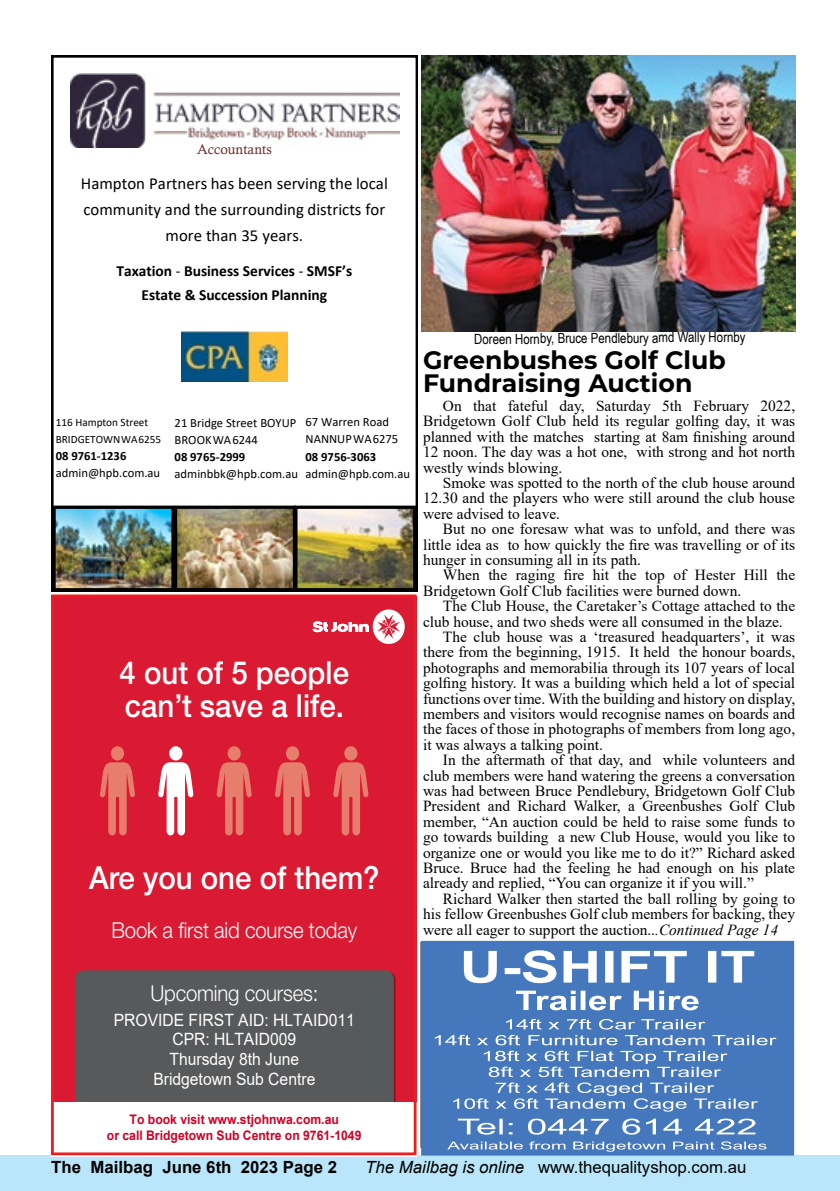
<style>
.page{position:relative;width:840px;height:1191px;background:#fff}
.page>*{position:absolute;margin:0;border:0;box-sizing:border-box;transform-origin:0 0}
.t1{font:500 31.8px/33.2px "Helvetica Neue";color:#fff;scale:.92 1}
.t2{font:700 25.2px/22.4px "Montserrat";color:#000}
.t3{font:300 22px "Helvetica Neue";letter-spacing:-.01em;color:#fff;scale:.92 1}
.t4{font:17px/19.6px "Arial";color:#fff;text-align:center;scale:.92 1}
.t5{font:16.8px/25.6px "Calibri";color:#000;text-align:center}
.t6{font:16.8px "Arial";color:#000}
.t7{font:700 16.8px "Arial";color:#000}
.t8{font:15.4px/15.4px "Times New Roman";color:#000;text-align:justify}
.t9{font:700 15.4px/23.6px "Calibri";color:#000;text-align:center}
.t10{font:14px "Arial Narrow";color:#000}
.t11{font:14px "Calisto";color:#6d2c2b}
.t12{font:700 13.2px/15.6px "Arial";color:#cf0026;text-align:center;scale:.92 1}
.t13{font:12.6px/17.2px "Calibri";color:#000}
.t14{font:700 12.6px "Calibri";color:#000}
.t15{font:11.2px/16.6px "Calibri";color:#000}
.s1{font-weight:400}
.s2{font-style:italic}
</style>
<div class="page">
<div style="left:1px;top:1155px;width:838px;height:36px;background:#b9e6fa"></div>
<div style="left:422px;top:942px;width:370px;height:212px;background:#47b"></div>
<div style="left:421px;top:940px;width:372px;height:215px;border:3px solid #47b"></div>
<svg style="left:463px;top:950px;width:290px;height:60px"></svg>
<svg style="left:434px;top:1019px;width:342px;height:92px"></svg>
<svg style="left:447px;top:1118px;width:319px;height:33px"></svg>
<svg style="left:52px;top:56px;width:365px;height:536px"></svg>
<img style="left:178px;top:509px;width:114px;height:78px">
<div style="left:174px;top:505px;width:122px;height:86px;border:3px solid #000"></div>
<div style="left:52px;top:596px;width:365px;height:505px;background:#da1a32"></div>
<div style="left:75px;top:970px;width:318px;height:144px;background:#58595b;border-radius:9px"></div>
<div style="left:169px;top:746px;width:13px;height:14px;background:#fff;border-radius:50%"></div>
<svg style="left:158px;top:762px;width:35px;height:73px"></svg>
<div style="left:344px;top:746px;width:13px;height:14px;background:#e77e6d;border-radius:50%"></div>
<svg style="left:333px;top:762px;width:35px;height:73px"></svg>
<div style="left:286px;top:746px;width:13px;height:14px;background:#e77e6d;border-radius:50%"></div>
<svg style="left:275px;top:762px;width:35px;height:73px"></svg>
<div style="left:227px;top:746px;width:14px;height:14px;background:#e77e6d;border-radius:50%"></div>
<svg style="left:216px;top:762px;width:36px;height:73px"></svg>
<div style="left:111px;top:746px;width:13px;height:14px;background:#e77e6d;border-radius:50%"></div>
<svg style="left:100px;top:762px;width:35px;height:73px"></svg>
<svg style="left:312px;top:609px;width:92px;height:35px"></svg>
<div style="left:52px;top:1101px;width:365px;height:55px;background:#fff"></div>
<div style="left:51px;top:594px;width:365px;height:561px;border:3px solid #ed1d24"></div>
<img style="left:421px;top:56px;width:374px;height:275px">
<p class="t11" style="left:197px;top:141px;width:76px">Accountants</p>
<p class="t5" style="left:81px;top:171px;width:308px">Hampton Partners has been serving the local community and the surrounding districts for more than 35 years.</p>
<p class="t9" style="left:116px;top:259px;width:237px">Taxation <span class="s1">-</span> Business Services <span class="s1">-</span> SMSF’s<br>Estate &amp; Succession Planning</p>
<p class="t15" style="left:56px;top:413px;width:107px">116 Hampton Street<br>BRIDGETOWN WA 6255</p>
<p class="t14" style="left:56px;top:447px;width:72px">08 9761-1236</p>
<p class="t13" style="left:56px;top:464px;width:106px">admin@hpb.com.au</p>
<p class="t13" style="left:174px;top:413px;width:123px">21 Bridge Street BOYUP<br>BROOK WA 6244</p>
<p class="t14" style="left:174px;top:448px;width:72px">08 9765-2999</p>
<p class="t13" style="left:174px;top:465px;width:125px">adminbbk@hpb.com.au</p>
<p class="t13" style="left:305px;top:413px;width:94px">67 Warren Road<br>NANNUP WA 6275</p>
<p class="t14" style="left:305px;top:447px;width:72px">08 9756-3063</p>
<p class="t13" style="left:305px;top:465px;width:106px">admin@hpb.com.au</p>
<h1 class="t1" style="left:119px;top:656px;width:251px">4 out of 5 people can’t save a life.</h1>
<h1 class="t1" style="left:89px;top:861px;width:317px">Are you one of them?</h1>
<h3 class="t3" style="left:111px;top:917px;width:268px">Book a first aid course today</h3>
<p class="t10" style="left:473px;top:330px;width:273px;rotate:-1deg">Doreen Hornby, Bruce Pendlebury amd Wally Hornby</p>
<h2 class="t2" style="left:423px;top:348px;width:304px">Greenbushes Golf Club<br>Fundraising Auction</h2>
<p class="t8" style="left:423px;top:397px;width:373px;text-indent:20px">On that fateful day, Saturday 5th February 2022, Bridgetown Golf Club held its regular golfing day, it was planned with the matches starting at 8am finishing around 12 noon. The day was a hot one, with strong and hot north westly winds blowing.</p>
<p class="t8" style="left:423px;top:474px;width:373px;text-indent:20px">Smoke was spotted to the north of the club house around 12.30 and the players who were still around the club house were advised to leave.</p>
<p class="t8" style="left:423px;top:521px;width:373px;text-indent:20px">But no one foresaw what was to unfold, and there was little idea as to how quickly the fire was travelling or of its hunger in consuming all in its path.</p>
<p class="t8" style="left:423px;top:567px;width:373px;text-indent:20px">When the raging fire hit the top of Hester Hill the<br>Bridgetown Golf Club facilities were burned down.</p>
<p class="t8" style="left:442px;top:598px;width:353px">The Club House, the Caretaker’s Cottage attached to the</p>
<p class="t8" style="left:423px;top:613px;width:361px">club house, and two sheds were all consumed in the blaze.</p>
<p class="t8" style="left:442px;top:628px;width:353px">The club house was a ‘treasured headquarters’, it was</p>
<p class="t8" style="left:423px;top:644px;width:373px">there from the beginning, 1915. It held the honour boards,</p>
<p class="t8" style="left:423px;top:659px;width:373px">photographs and memorabilia through its 107 years of local</p>
<p class="t8" style="left:423px;top:675px;width:373px">golfing history. It was a building which held a lot of special</p>
<p class="t8" style="left:423px;top:690px;width:373px">functions over time. With the building and history on display,</p>
<p class="t8" style="left:423px;top:705px;width:373px">members and visitors would recognise names on boards and</p>
<p class="t8" style="left:423px;top:721px;width:373px">the faces of those in photographs of members from long ago,</p>
<p class="t8" style="left:423px;top:736px;width:181px">it was always a talking point.</p>
<p class="t8" style="left:442px;top:752px;width:353px">In the aftermath of that day, and while volunteers and</p>
<p class="t8" style="left:423px;top:767px;width:373px">club members were hand watering the greens a conversation</p>
<p class="t8" style="left:423px;top:782px;width:373px">was had between Bruce Pendlebury, Bridgetown Golf Club</p>
<p class="t8" style="left:423px;top:798px;width:373px">President and Richard Walker, a Greenbushes Golf Club</p>
<p class="t8" style="left:423px;top:813px;width:373px">member, “An auction could be held to raise some funds to</p>
<p class="t8" style="left:423px;top:829px;width:373px">go towards building a new Club House, would you like to</p>
<p class="t8" style="left:423px;top:844px;width:373px">organize one or would you like me to do it?” Richard asked</p>
<p class="t8" style="left:423px;top:859px;width:373px">Bruce. Bruce had the feeling he had enough on his plate</p>
<p class="t8" style="left:423px;top:875px;width:332px">already and replied, “You can organize it if you will.”</p>
<p class="t8" style="left:442px;top:890px;width:353px">Richard Walker then started the ball rolling by going to</p>
<p class="t8" style="left:423px;top:906px;width:373px">his fellow Greenbushes Golf club members for backing, they</p>
<p class="t8" style="left:423px;top:921px;width:356px">were all eager to support the auction..<span class="s2">.Continued Page 14</span></p>
<h3 class="t3" style="left:150px;top:979px;width:184px">Upcoming courses:</h3>
<p class="t4" style="left:114px;top:1010px;width:263px">PROVIDE FIRST AID: HLTAID011<br>CPR: HLTAID009<br>Thursday 8th June<br>Bridgetown Sub Centre</p>
<p class="t12" style="left:107px;top:1111px;width:278px">To book visit www.stjohnwa.com.au<br>or call Bridgetown Sub Centre on 9761-1049</p>
<p class="t7" style="left:51px;top:1154px;width:287px">The Mailbag June 6th 2023 Page 2</p>
<p class="t6" style="left:365px;top:1155px;width:382px"><span class="s2">The Mailbag is online</span> www.thequalityshop.com.au</p>
</div>
